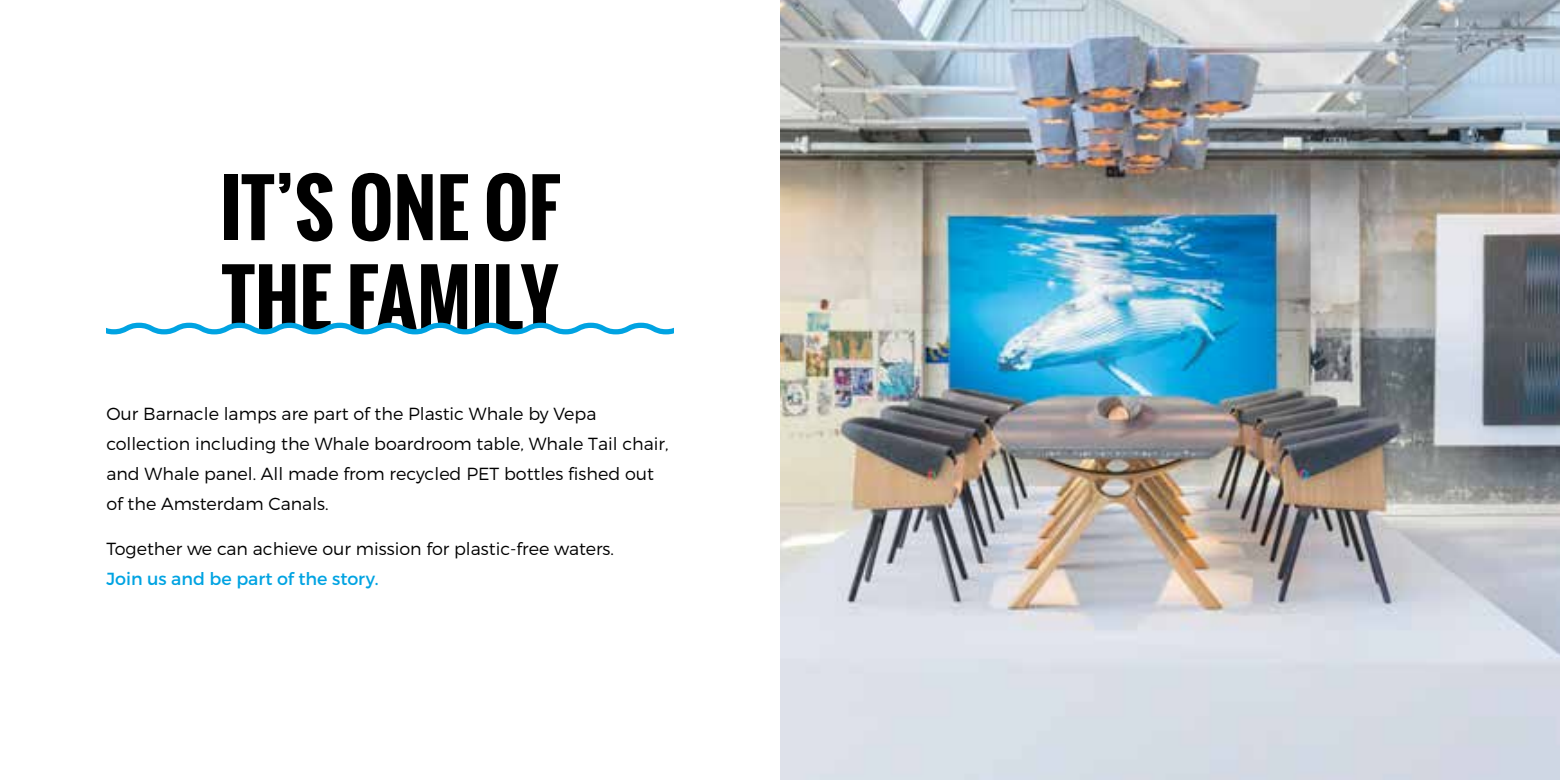
<style>
.page{position:relative;width:1560px;height:780px;background:#fff}
.page>*{position:absolute;margin:0;border:0;box-sizing:border-box;transform-origin:0 0}
.t1{font:700 75px/90px "Oswald";color:#000}
.t2{font:300 17.5px/30px "Montserrat";color:#000}
.t3{font:17.5px "Montserrat";color:#00a3e2}
</style>
<div class="page">
<svg style="left:106px;top:322px;width:567px;height:13px"></svg>
<img style="left:780px;top:0;width:779px;height:780px">
<h1 class="t1" style="left:220px;top:164px;width:341px">IT’S ONE OF<br>THE FAMILY</h1>
<p class="t2" style="left:106px;top:398px;width:563px">Our Barnacle lamps are part of the Plastic Whale by Vepa collection including the Whale boardroom table, Whale Tail chair, and Whale panel. All made from recycled PET bottles fished out of the Amsterdam Canals.</p>
<p class="t2" style="left:106px;top:533px;width:509px">Together we can achieve our mission for plastic-free waters.</p>
<p class="t3" style="left:106px;top:568px;width:274px">Join us and be part of the story.</p>
</div>
